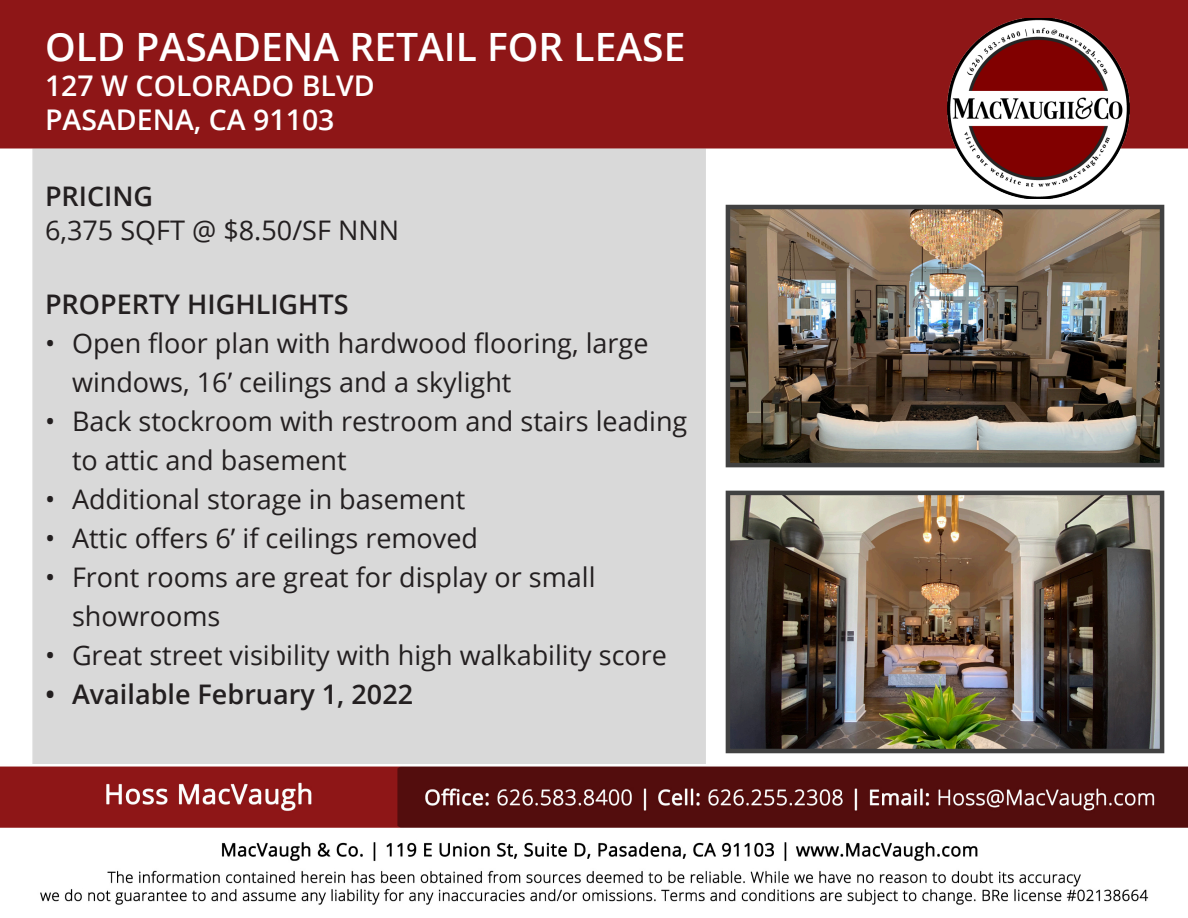
<style>
.page{position:relative;width:1188px;height:918px;background:#fff}
.page>*{position:absolute;margin:0;border:0;box-sizing:border-box;transform-origin:0 0}
.t1{font:600 39px "Open Sans";color:#fff}
.t2{font:600 28.5px "Open Sans";color:#fff}
.t3{font:27px/39px "Open Sans";color:#231f20}
.t4{font:600 27px "Open Sans";color:#231f20}
</style>
<div class="page">
<div style="left:1px;top:1px;width:1186px;height:147px;background:#8e1617"></div>
<div style="left:0;top:0;width:1188px;height:148px;border:2px solid #8e1617"></div>
<img style="left:948px;top:18px;width:182px;height:181px">
<div style="left:32px;top:148px;width:674px;height:635px;background:#d9d9d9"></div>
<img style="left:731px;top:210px;width:428px;height:252px">
<div style="left:726px;top:205px;width:438px;height:262px;border:4px solid #414141"></div>
<img style="left:731px;top:496px;width:428px;height:252px">
<div style="left:726px;top:491px;width:438px;height:262px;border:4px solid #414141"></div>
<img style="left:0;top:764px;width:1188px;height:141px">
<p class="t1" style="left:45px;top:20px;width:642px">OLD PASADENA RETAIL FOR LEASE</p>
<p class="t2" style="left:45px;top:66px;width:331px">127 W COLORADO BLVD</p>
<p class="t2" style="left:45px;top:100px;width:291px">PASADENA, CA 91103</p>
<p class="t4" style="left:45px;top:177px;width:110px">PRICING</p>
<p class="t3" style="left:45px;top:210px;width:356px">6,375 SQFT @ $8.50/SF NNN</p>
<p class="t4" style="left:45px;top:285px;width:305px">PROPERTY HIGHLIGHTS</p>
<p class="t3" style="left:72px;top:323px;width:578px;text-indent:-27px">• Open floor plan with hardwood flooring, large windows, 16’ ceilings and a skylight</p>
<p class="t3" style="left:72px;top:401px;width:617px;text-indent:-27px">• Back stockroom with restroom and stairs leading to attic and basement</p>
<p class="t3" style="left:45px;top:479px;width:422px">• Additional storage in basement</p>
<p class="t3" style="left:45px;top:518px;width:435px">• Attic offers 6’ if ceilings removed</p>
<p class="t3" style="left:72px;top:557px;width:525px;text-indent:-27px">• Front rooms are great for display or small showrooms</p>
<p class="t3" style="left:45px;top:635px;width:624px">• Great street visibility with high walkability score</p>
<p class="t4" style="left:45px;top:675px;width:370px">• Available February 1, 2022</p>
</div>
